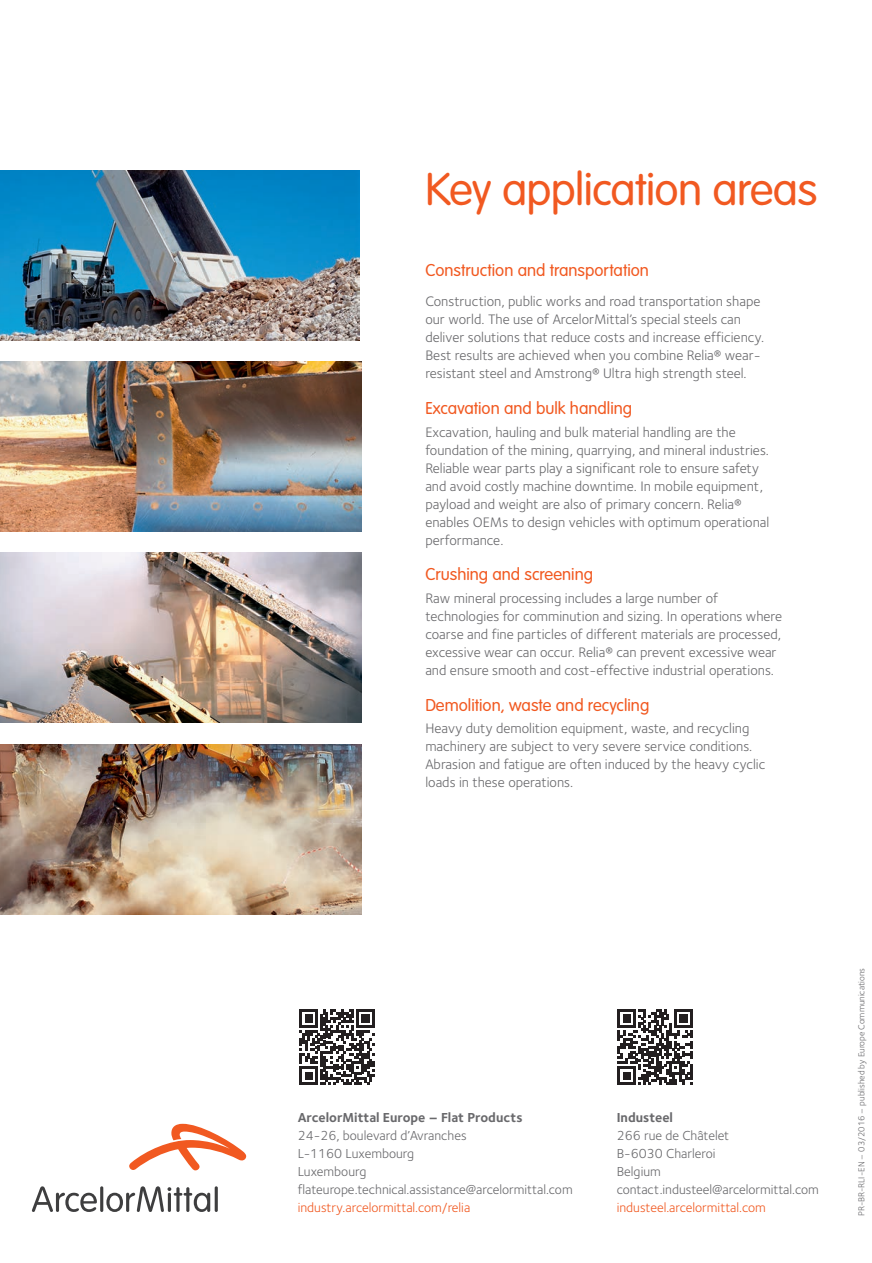
<style>
.page{position:relative;width:872px;height:1263px;background:#fff}
.page>*{position:absolute;margin:0;border:0;box-sizing:border-box;transform-origin:0 0}
.t1{font:300 48px "VAG2";letter-spacing:-.01em;color:#f15921}
.t2{font:300 18px "VAG2";color:#f15921}
.t3{font:14.25px/18px "Sterling";color:#69696c}
.t4{font:13.5px/18px "Sterling";color:#69696c}
.t5{font:700 13.5px "Sterling";color:#69696c}
.t6{font:13.5px "Foundry Sterling";color:#69696c}
.t7{font:13.5px "Sterling";color:#f15921}
.t8{font:13.5px "Foundry Sterling";color:#f15921}
.t9{font:9px "Sterling";color:#69696c}
</style>
<div class="page">
<img style="left:0;top:170px;width:359px;height:170px">
<img style="left:0;top:361px;width:361px;height:170px">
<img style="left:0;top:553px;width:361px;height:170px">
<img style="left:0;top:744px;width:361px;height:170px">
<svg style="left:299px;top:1010px;width:75px;height:75px"></svg>
<svg style="left:617px;top:1010px;width:75px;height:75px"></svg>
<svg style="left:129px;top:1124px;width:117px;height:46px"></svg>
<hr style="left:100px;top:1186px;width:3px;height:26px;background:#3e3e3f;border-radius:2px">
<svg style="left:32px;top:1186px;width:65px;height:26px"></svg>
<hr style="left:215px;top:1186px;width:3px;height:26px;background:#3e3e3f;border-radius:2px">
<svg style="left:106px;top:1186px;width:104px;height:26px"></svg>
<h1 class="t1" style="left:425px;top:163px;width:393px">Key application areas</h1>
<p class="t2" style="left:425px;top:260px;width:225px">Construction and transportation</p>
<p class="t3" style="left:425px;top:293px;width:340px">Construction, public works and road transportation shape our world. The use of ArcelorMittal’s special steels can deliver solutions that reduce costs and increase efficiency.<br>Best results are achieved when you combine Relia® wear&shy;resistant steel and Amstrong® Ultra high strength steel.</p>
<p class="t2" style="left:425px;top:398px;width:208px">Excavation and bulk handling</p>
<p class="t3" style="left:425px;top:423px;width:345px">Excavation, hauling and bulk material handling are the foundation of the mining, quarrying, and mineral industries.<br>Reliable wear parts play a significant role to ensure safety and avoid costly machine downtime. In mobile equipment, payload and weight are also of primary concern. Relia® enables OEMs to design vehicles with optimum operational performance.</p>
<p class="t2" style="left:425px;top:565px;width:169px">Crushing and screening</p>
<p class="t3" style="left:425px;top:589px;width:358px">Raw mineral processing includes a large number of technologies for comminution and sizing. In operations where coarse and fine particles of different materials are processed, excessive wear can occur. Relia® can prevent excessive wear and ensure smooth and cost-effective industrial operations.</p>
<p class="t2" style="left:425px;top:695px;width:225px">Demolition, waste and recycling</p>
<p class="t3" style="left:425px;top:719px;width:341px">Heavy duty demolition equipment, waste, and recycling machinery are subject to very severe service conditions.<br>Abrasion and fatigue are often induced by the heavy cyclic loads in these operations.</p>
<p class="t5" style="left:298px;top:1109px;width:226px">ArcelorMittal Europe – Flat Products</p>
<p class="t4" style="left:298px;top:1126px;width:276px">24-26, boulevard d’Avranches<br>L-1160 Luxembourg<br>Luxembourg flateurope.technical.assistance@arcelormittal.com</p>
<p class="t7" style="left:298px;top:1199px;width:174px">industry.arcelormittal.com/relia</p>
<p class="t5" style="left:617px;top:1109px;width:58px">Industeel</p>
<p class="t4" style="left:617px;top:1126px;width:114px">266 rue de Châtelet<br>B-6030 Charleroi<br>Belgium</p>
<p class="t6" style="left:617px;top:1180px;width:203px">contact.industeel@arcelormittal.com</p>
<p class="t8" style="left:617px;top:1198px;width:150px">industeel.arcelormittal.com</p>
<p class="t9" style="left:856px;top:1216px;width:250px;rotate:-90deg">PR-BR-RLI-EN – 03/2016 – published by Europe Communications</p>
</div>
